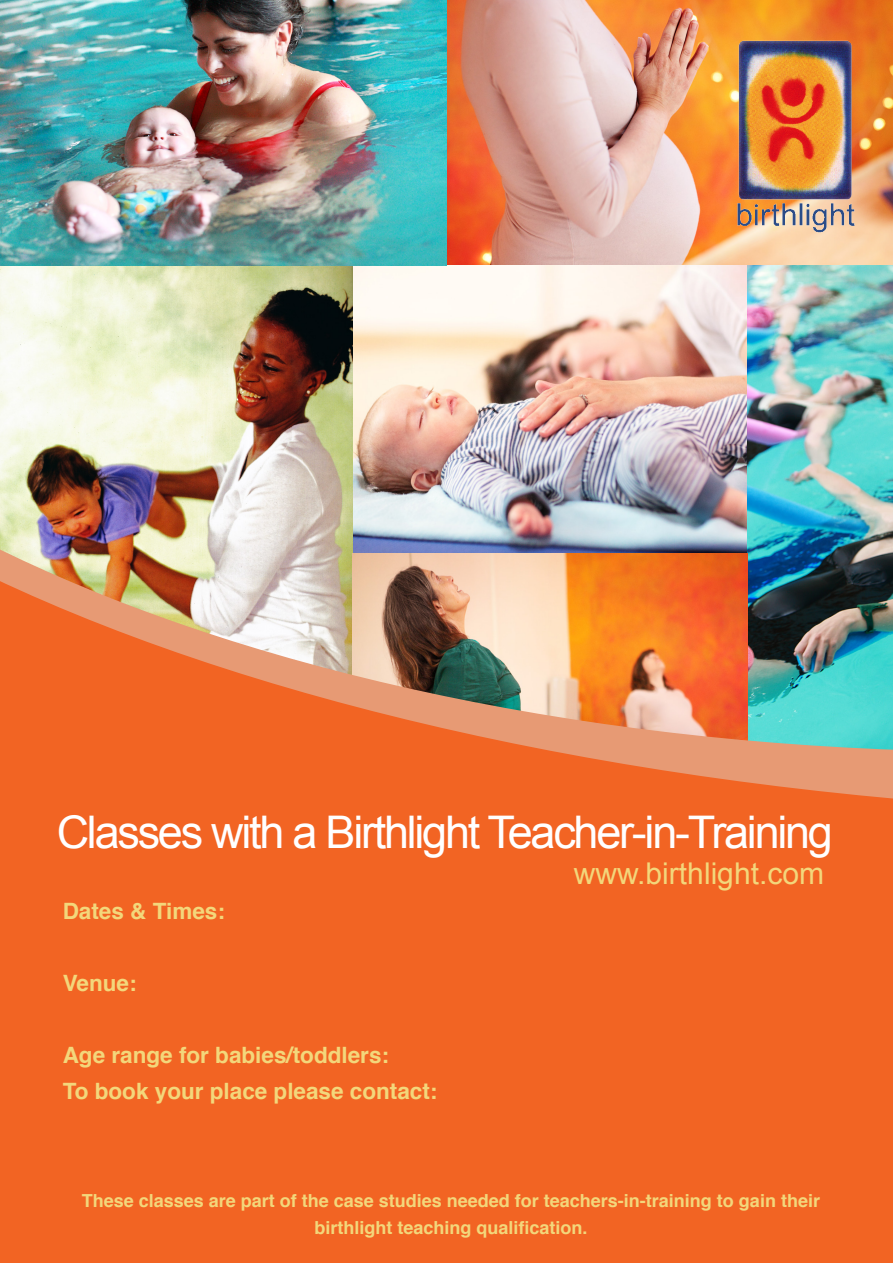
<style>
.page{position:relative;width:893px;height:1263px;background:#fff}
.page>*{position:absolute;margin:0;border:0;box-sizing:border-box;transform-origin:0 0}
.t1{font:45px "Arial";letter-spacing:-.05em;color:#fff}
.t2{font:30px "Arial";color:#f3d77b}
.t3{font:700 22.5px "Helvetica";color:#f3d77b}
.t4{font:700 18px/27px "Helvetica";color:#f3d77b;text-align:center}
</style>
<div class="page">
<img style="left:0;top:0;width:893px;height:1263px">
<p class="t1" style="left:57px;top:802px;width:778px">Classes with a Birthlight Teacher i n- -Training</p>
<p class="t3" style="left:63px;top:893px;width:164px">Dates &amp; Times:</p>
<p class="t3" style="left:63px;top:965px;width:75px">Venue:</p>
<p class="t3" style="left:63px;top:1037px;width:328px">Age range for babies/toddlers:</p>
<p class="t3" style="left:63px;top:1073px;width:376px">To book your place please contact:</p>
<p class="t2" style="left:574px;top:854px;width:252px">www.birthlight.com</p>
<p class="t4" style="left:82px;top:1187px;width:740px">These classes are part of the case studies needed for teachers-in-training to gain their birthlight teaching qualification.</p>
</div>
